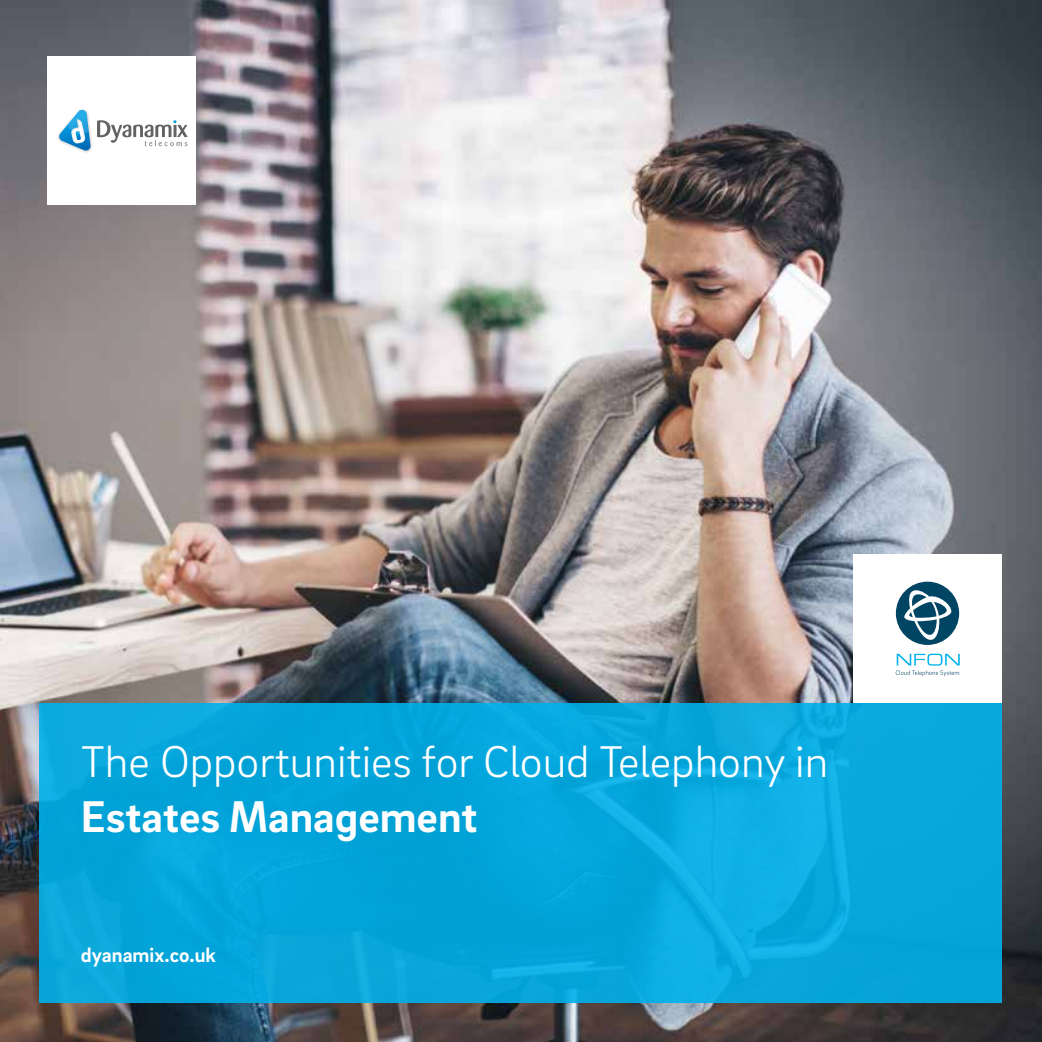
<style>
.page{position:relative;width:1042px;height:1042px;background:#fff}
.page>*{position:absolute;margin:0;border:0;box-sizing:border-box;transform-origin:0 0}
.t1{font:300 45.5px "Brix Sans";color:#fff}
.t2{font:700 45.5px "Brix Sans";color:#fff}
.t3{font:700 21px "Brix Sans";color:#fff}
</style>
<div class="page">
<img style="left:0;top:0;width:1042px;height:1042px">
<div style="left:40px;top:703px;width:962px;height:299px;background:linear-gradient(to right,#04a4d9,#09a9de)"></div>
<div style="left:853px;top:554px;width:149px;height:149px;background:#fff"></div>
<svg style="left:896px;top:582px;width:63px;height:63px"></svg>
<svg style="left:896px;top:654px;width:63px;height:22px"></svg>
<div style="left:47px;top:56px;width:149px;height:149px;background:#fff"></div>
<img style="left:58px;top:109px;width:34px;height:44px">
<svg style="left:97px;top:120px;width:90px;height:26px"></svg>
<svg style="left:59px;top:110px;width:31px;height:41px"></svg>
<p class="t1" style="left:81px;top:732px;width:749px">The Opportunities for Cloud Telephony in</p>
<p class="t2" style="left:81px;top:786px;width:398px">Estates Management</p>
<p class="t3" style="left:81px;top:941px;width:137px">dyanamix.co.uk</p>
</div>
